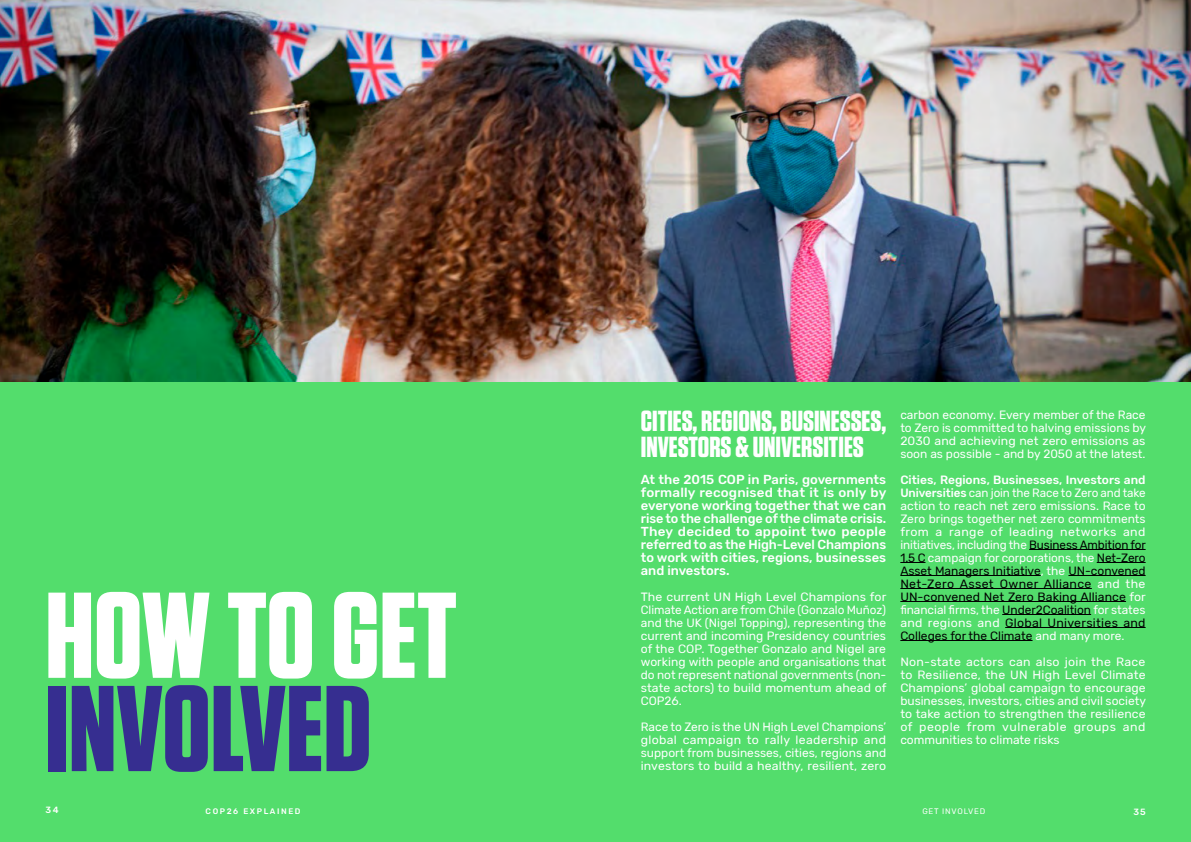
<style>
.page{position:relative;width:1191px;height:842px;background:#53dd6c}
.page>*{position:absolute;margin:0;border:0;box-sizing:border-box;transform-origin:0 0}
.t1{font:700 121.7px "Tungsten";color:#fff}
.t2{font:700 121.7px "Tungsten";color:#362e90}
.t3{font:700 29px/26px "Tungsten";color:#fff}
.t4{font:500 13px/13px "Rubik";color:#fff;text-align:justify}
.t5{font:12px/13px "Rubik";color:#fff;text-align:justify}
.t6{font:500 9px "Rubik";color:#fff}
.t7{font:500 8px "Rubik";letter-spacing:.2em;color:#fff}
.t8{font:8px "Rubik";letter-spacing:.1em;color:#fff}
.s1{font-weight:500}
.s2{color:#000}
</style>
<div class="page">
<img style="left:0;top:0;width:1191px;height:382px">
<hr style="left:1029px;top:549px;width:116px;height:1px;background:#000">
<svg style="left:900px;top:562px;width:25px;height:1px"></svg>
<hr style="left:1096px;top:562px;width:49px;height:1px;background:#000">
<hr style="left:900px;top:575px;width:140px;height:1px;background:#000">
<hr style="left:1068px;top:575px;width:77px;height:1px;background:#000">
<hr style="left:900px;top:588px;width:191px;height:1px;background:#000">
<hr style="left:900px;top:601px;width:226px;height:1px;background:#000">
<hr style="left:1002px;top:614px;width:89px;height:1px;background:#000">
<hr style="left:1005px;top:627px;width:140px;height:1px;background:#000">
<hr style="left:900px;top:640px;width:132px;height:1px;background:#000">
<h1 class="t1" style="left:45px;top:570px;width:413px">HOW TO GET</h1>
<h1 class="t2" style="left:45px;top:664px;width:328px">INVOLVED</h1>
<h2 class="t3" style="left:641px;top:409px;width:247px">CITIES, REGIONS, BUSINESSES,<br>INVESTORS &amp; UNIVERSITIES</h2>
<p class="t5" style="left:900px;top:408px;width:247px">carbon economy. Every member of the Race to Zero is committed to halving emissions by 2030 and achieving net zero emissions as soon as possible - and by 2050 at the latest.</p>
<p class="t5" style="left:900px;top:473px;width:247px"><span class="s1">Cities, Regions, Businesses, Investors and Universities</span> can join the Race to Zero and take action to reach net zero emissions. Race to Zero brings together net zero commitments from a range of leading networks and initiatives, including the <span class="s2">Business Ambition for 1.5 C</span> campaign for corporations, the <span class="s2">Net-Zero Asset Managers Initiative</span>, the <span class="s2">UN-convened Net-Zero Asset Owner Alliance</span> and the <span class="s2">UN-convened Net Zero Baking Alliance</span> for financial firms, the <span class="s2">Under2Coalition</span> for states and regions and <span class="s2">Global Universities and Colleges for the Climate</span> and many more.</p>
<p class="t5" style="left:900px;top:655px;width:247px">Non-state actors can also join the Race to Resilience, the UN High Level Climate Champions’ global campaign to encourage businesses, investors, cities and civil society to take action to strengthen the resilience of people from vulnerable groups and communities to climate risks</p>
<p class="t4" style="left:641px;top:473px;width:247px">At the 2015 COP in Paris, governments formally recognised that it is only by everyone working together that we can rise to the challenge of the climate crisis.<br>They decided to appoint two people referred to as the High-Level Champions to work with cities, regions, businesses and investors.</p>
<p class="t5" style="left:641px;top:591px;width:247px">The current UN High Level Champions for Climate Action are from Chile (Gonzalo Muñoz) and the UK (Nigel Topping), representing the current and incoming Presidency countries of the COP. Together Gonzalo and Nigel are working with people and organisations that do not represent national governments (non&shy;state actors) to build momentum ahead of COP26.</p>
<p class="t5" style="left:641px;top:721px;width:247px">Race to Zero is the UN High Level Champions’ global campaign to rally leadership and support from businesses, cities, regions and investors to build a healthy, resilient, zero</p>
<p class="t6" style="left:45px;top:805px;width:15px">34</p>
<p class="t7" style="left:206px;top:806px;width:96px">COP26 EXPLAINED</p>
<p class="t6" style="left:1133px;top:806px;width:14px">35</p>
<p class="t8" style="left:922px;top:806px;width:64px">GET INVOLVED</p>
</div>
